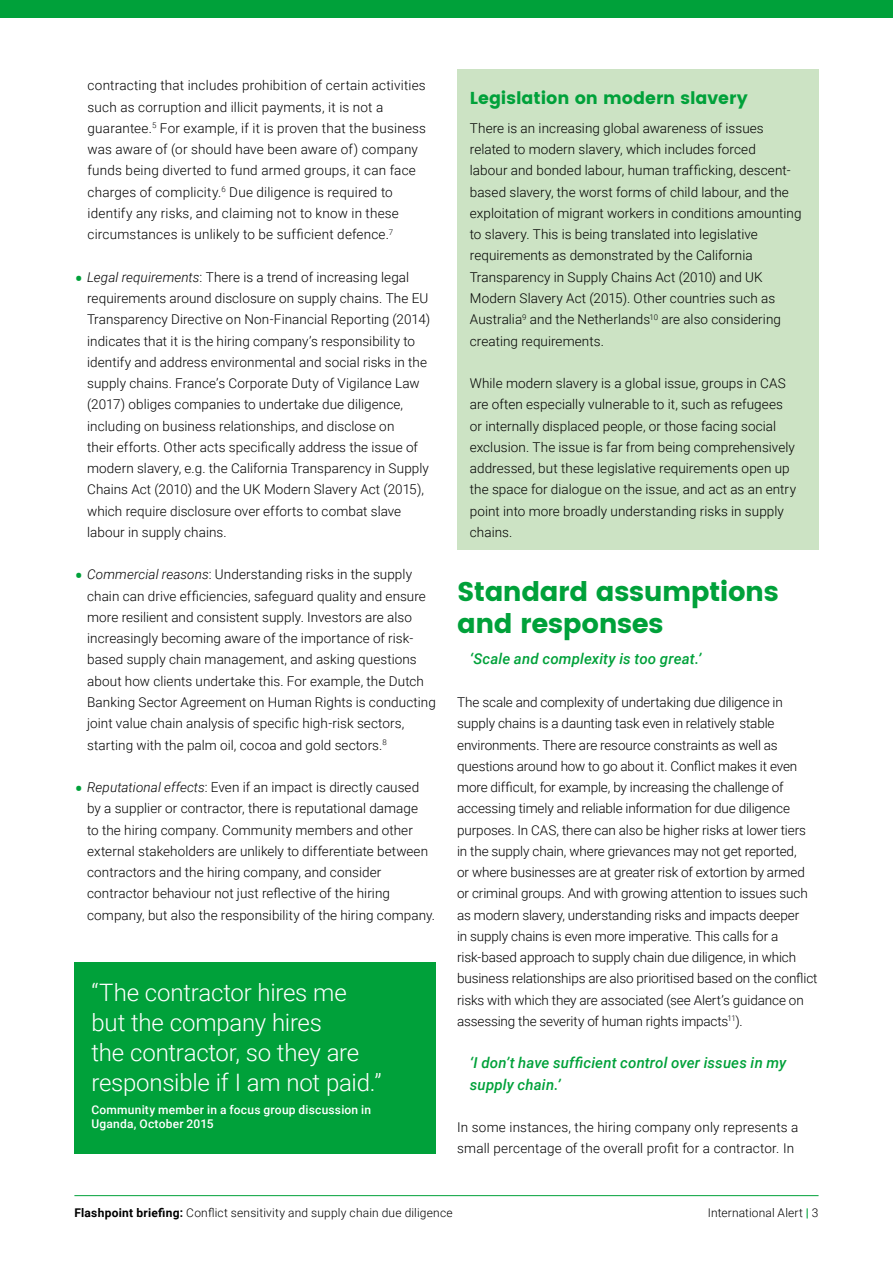
<style>
.page{position:relative;width:893px;height:1263px;background:#fff}
.page>*{position:absolute;margin:0;border:0;box-sizing:border-box;transform-origin:0 0}
.t1{font:27px/32px "Poppins";letter-spacing:-.015em;color:#00a13a}
.t2{font:300 24px/30px "Roboto";letter-spacing:-.01em;color:#fff}
.t3{font:17.25px "Poppins";color:#00a13a}
.t4{font:italic 500 15px/21.3px "Roboto";letter-spacing:.01em;color:#00a13a}
.t5{font:300 13.5px/21.3px "Roboto";letter-spacing:.005em;color:#000}
.t6{font:300 12px "Roboto";letter-spacing:.015em;color:#000}
.t7{font:500 12px/14.4px "Roboto";letter-spacing:.02em;color:#fff}
.s1{font-size:27px;color:#00a13a}
.s2{font-style:italic}
.s3{font-weight:700}
.s4{font-weight:700;color:#00a13a}
</style>
<div class="page">
<div style="left:74px;top:962px;width:362px;height:191px;background:#00a13a"></div>
<div style="left:457px;top:69px;width:362px;height:481px;background:#cce3c4"></div>
<div style="left:0;top:0;width:893px;height:18px;background:#00a13a"></div>
<hr style="left:74px;top:1195px;width:745px;height:1px;background:#00a13a">
<p class="t5" style="left:88px;top:74px;width:340px">contracting that includes prohibition of certain activities such as corruption and illicit payments, it is not a guarantee.<sup>5</sup> For example, if it is proven that the business was aware of (or should have been aware of) company funds being diverted to fund armed groups, it can face charges of complicity.<sup>6</sup> Due diligence is required to identify any risks, and claiming not to know in these circumstances is unlikely to be sufficient defence.<sup>7</sup></p>
<p class="t5" style="left:87px;top:266px;width:344px;text-indent:-13px"><span class="s1">•</span> <span class="s2">Legal requirements</span>: There is a trend of increasing legal requirements around disclosure on supply chains. The EU Transparency Directive on Non-Financial Reporting (2014) indicates that it is the hiring company’s responsibility to identify and address environmental and social risks in the supply chains. France’s Corporate Duty of Vigilance Law (2017) obliges companies to undertake due diligence, including on business relationships, and disclose on<br>their efforts. Other acts specifically address the issue of modern slavery, e.g. the California Transparency in Supply Chains Act (2010) and the UK Modern Slavery Act (2015), which require disclosure over efforts to combat slave labour in supply chains.</p>
<p class="t5" style="left:87px;top:563px;width:350px;text-indent:-13px"><span class="s1">•</span> <span class="s2">Commercial reasons</span>: Understanding risks in the supply chain can drive efficiencies, safeguard quality and ensure more resilient and consistent supply. Investors are also increasingly becoming aware of the importance of risk&shy;based supply chain management, and asking questions about how clients undertake this. For example, the Dutch Banking Sector Agreement on Human Rights is conducting joint value chain analysis of specific high-risk sectors, starting with the palm oil, cocoa and gold sectors.<sup>8</sup></p>
<p class="t5" style="left:87px;top:776px;width:349px;text-indent:-13px"><span class="s1">•</span> <span class="s2">Reputational effects</span>: Even if an impact is directly caused by a supplier or contractor, there is reputational damage<br>to the hiring company. Community members and other external stakeholders are unlikely to differentiate between contractors and the hiring company, and consider contractor behaviour not just reflective of the hiring company, but also the responsibility of the hiring company.</p>
<h2 class="t2" style="left:91px;top:976px;width:292px">“The contractor hires me but the company hires<br>the contractor, so they are responsible if I am not paid.”</h2>
<p class="t7" style="left:91px;top:1102px;width:281px">Community member in a focus group discussion in<br>Uganda, October 2015</p>
<p class="t3" style="left:470px;top:88px;width:279px">Legislation on modern slavery</p>
<p class="t5" style="left:470px;top:117px;width:333px">There is an increasing global awareness of issues related to modern slavery, which includes forced<br>labour and bonded labour, human trafficking, descent&shy;based slavery, the worst forms of child labour, and the exploitation of migrant workers in conditions amounting to slavery. This is being translated into legislative requirements as demonstrated by the California Transparency in Supply Chains Act (2010) and UK Modern Slavery Act (2015). Other countries such as Australia<sup>9</sup> and the Netherlands<sup>10</sup> are also considering creating requirements.</p>
<p class="t5" style="left:470px;top:372px;width:328px">While modern slavery is a global issue, groups in CAS are often especially vulnerable to it, such as refugees or internally displaced people, or those facing social exclusion. The issue is far from being comprehensively addressed, but these legislative requirements open up the space for dialogue on the issue, and act as an entry point into more broadly understanding risks in supply chains.</p>
<h1 class="t1" style="left:457px;top:575px;width:323px">Standard assumptions and responses</h1>
<p class="t4" style="left:470px;top:648px;width:233px">‘Scale and complexity is too great.’</p>
<p class="t5" style="left:457px;top:691px;width:362px">The scale and complexity of undertaking due diligence in supply chains is a daunting task even in relatively stable environments. There are resource constraints as well as questions around how to go about it. Conflict makes it even more difficult, for example, by increasing the challenge of accessing timely and reliable information for due diligence purposes. In CAS, there can also be higher risks at lower tiers in the supply chain, where grievances may not get reported,<br>or where businesses are at greater risk of extortion by armed or criminal groups. And with growing attention to issues such as modern slavery, understanding risks and impacts deeper<br>in supply chains is even more imperative. This calls for a risk-based approach to supply chain due diligence, in which business relationships are also prioritised based on the conflict risks with which they are associated (see Alert’s guidance on assessing the severity of human rights impacts<sup>11</sup>).</p>
<p class="t4" style="left:470px;top:1052px;width:318px">‘I don’t have sufficient control over issues in my supply chain.’</p>
<p class="t5" style="left:457px;top:1116px;width:343px">In some instances, the hiring company only represents a small percentage of the overall profit for a contractor. In</p>
<p class="t6" style="left:74px;top:1204px;width:380px"><span class="s3">Flashpoint briefing:</span> Conflict sensitivity and supply chain due diligence</p>
<p class="t6" style="left:708px;top:1204px;width:112px">International Alert <span class="s4">|</span> 3</p>
</div>
